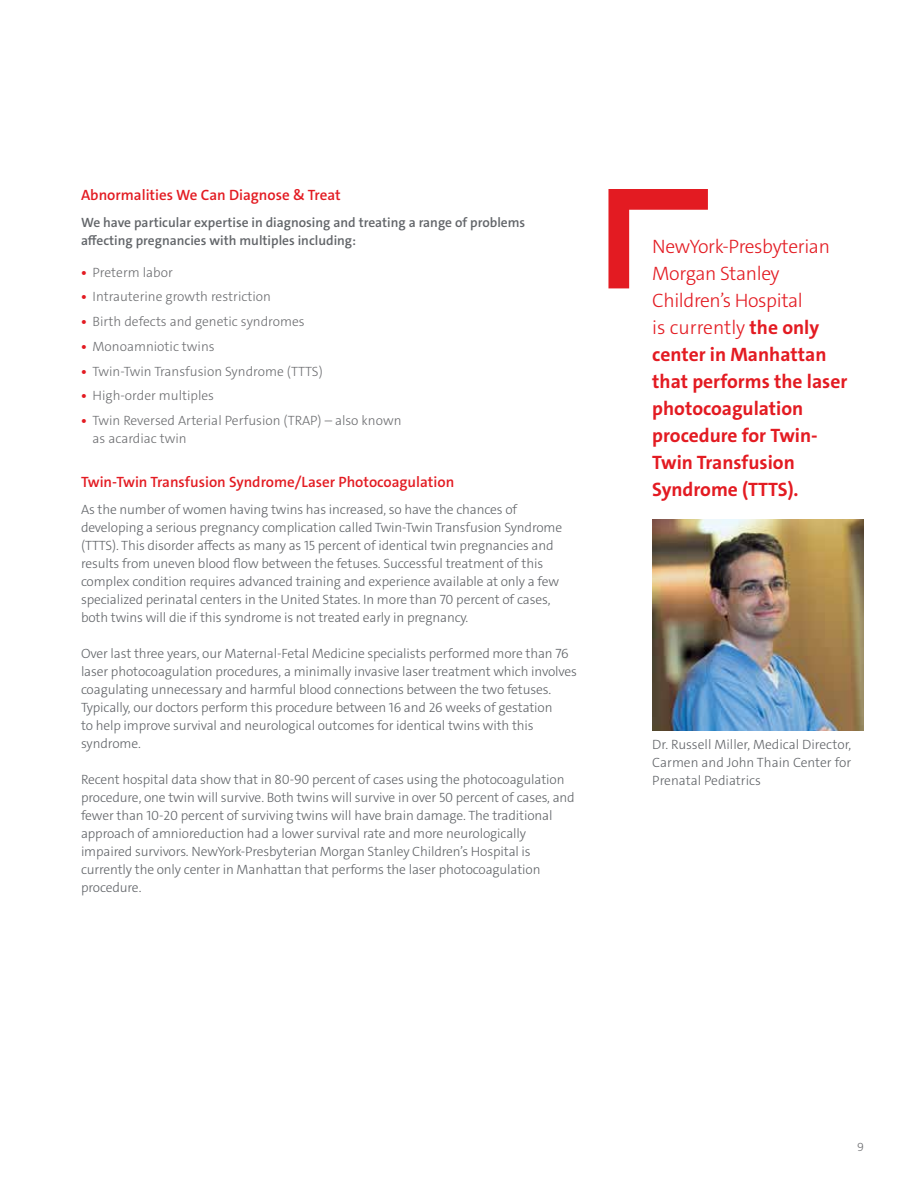
<style>
.page{position:relative;width:918px;height:1188px;background:#fff}
.page>*{position:absolute;margin:0;border:0;box-sizing:border-box;transform-origin:0 0}
.t1{font:700 19.5px/27px "The Sans C4 s";color:#e31b22}
.t2{font:600 15px "The Sans C4 s";color:#e31b22}
.t3{font:300 13.5px/18px "The Sans C4 s";letter-spacing:-.01em;color:#626569}
.t4{font:300 13.5px/18px "The Sans C4 s";color:#6d6e71}
.t5{font:600 13.5px/18px "The Sans C4 s";color:#626569}
.t6{font:300 12px "The Sans C4 s";color:#6d6e71}
.s1{font-weight:700;color:#e31b22}
.s2{font-weight:300}
</style>
<div class="page">
<svg style="left:608px;top:189px;width:100px;height:99px"></svg>
<img style="left:652px;top:519px;width:212px;height:212px">
<p class="t2" style="left:81px;top:185px;width:261px">Abnormalities We Can Diagnose &amp; Treat</p>
<p class="t5" style="left:81px;top:214px;width:446px">We have particular expertise in diagnosing and treating a range of problems affecting pregnancies with multiples including:</p>
<p class="t4" style="left:81px;top:263px;width:93px"><span class="s1">•</span> Preterm labor</p>
<p class="t4" style="left:81px;top:288px;width:192px"><span class="s1">•</span> Intrauterine growth restriction</p>
<p class="t4" style="left:81px;top:313px;width:225px"><span class="s1">•</span> Birth defects and genetic syndromes</p>
<p class="t4" style="left:81px;top:337px;width:135px"><span class="s1">•</span> Monoamniotic twins</p>
<p class="t4" style="left:81px;top:362px;width:243px"><span class="s1">•</span> Twin-Twin Transfusion Syndrome (TTTS)</p>
<p class="t4" style="left:81px;top:387px;width:135px"><span class="s1">•</span> High-order multiples</p>
<p class="t4" style="left:93px;top:412px;width:310px;text-indent:-12px"><span class="s1">•</span> Twin Reversed Arterial Perfusion (TRAP) – also known as acardiac twin</p>
<p class="t2" style="left:81px;top:473px;width:375px">Twin-Twin Transfusion Syndrome/Laser Photocoagulation</p>
<p class="t3" style="left:81px;top:501px;width:483px">As the number of women having twins has increased, so have the chances of developing a serious pregnancy complication called Twin-Twin Transfusion Syndrome (TTTS). This disorder affects as many as 15 percent of identical twin pregnancies and results from uneven blood flow between the fetuses. Successful treatment of this complex condition requires advanced training and experience available at only a few specialized perinatal centers in the United States. In more than 70 percent of cases, both twins will die if this syndrome is not treated early in pregnancy.</p>
<p class="t3" style="left:81px;top:645px;width:497px">Over last three years, our Maternal-Fetal Medicine specialists performed more than 76 laser photocoagulation procedures, a minimally invasive laser treatment which involves coagulating unnecessary and harmful blood connections between the two fetuses.<br>Typically, our doctors perform this procedure between 16 and 26 weeks of gestation<br>to help improve survival and neurological outcomes for identical twins with this syndrome.</p>
<p class="t3" style="left:81px;top:771px;width:495px">Recent hospital data show that in 80-90 percent of cases using the photocoagulation procedure, one twin will survive. Both twins will survive in over 50 percent of cases, and fewer than 10-20 percent of surviving twins will have brain damage. The traditional approach of amnioreduction had a lower survival rate and more neurologically impaired survivors. NewYork-Presbyterian Morgan Stanley Children’s Hospital is currently the only center in Manhattan that performs the laser photocoagulation procedure.</p>
<h1 class="t1" style="left:652px;top:233px;width:197px"><span class="s2">NewYork-Presbyterian<br>Morgan Stanley<br>Children’s Hospital<br>is currently</span> the only center in Manhattan that performs the laser photocoagulation procedure for Twin-<br>Twin Transfusion<br>Syndrome (TTTS).</h1>
<p class="t3" style="left:652px;top:736px;width:200px;text-align:justify">Dr. Russell Miller, Medical Director, Carmen and John Thain Center for Prenatal Pediatrics</p>
<p class="t6" style="left:857px;top:1140px;width:8px">9</p>
</div>
